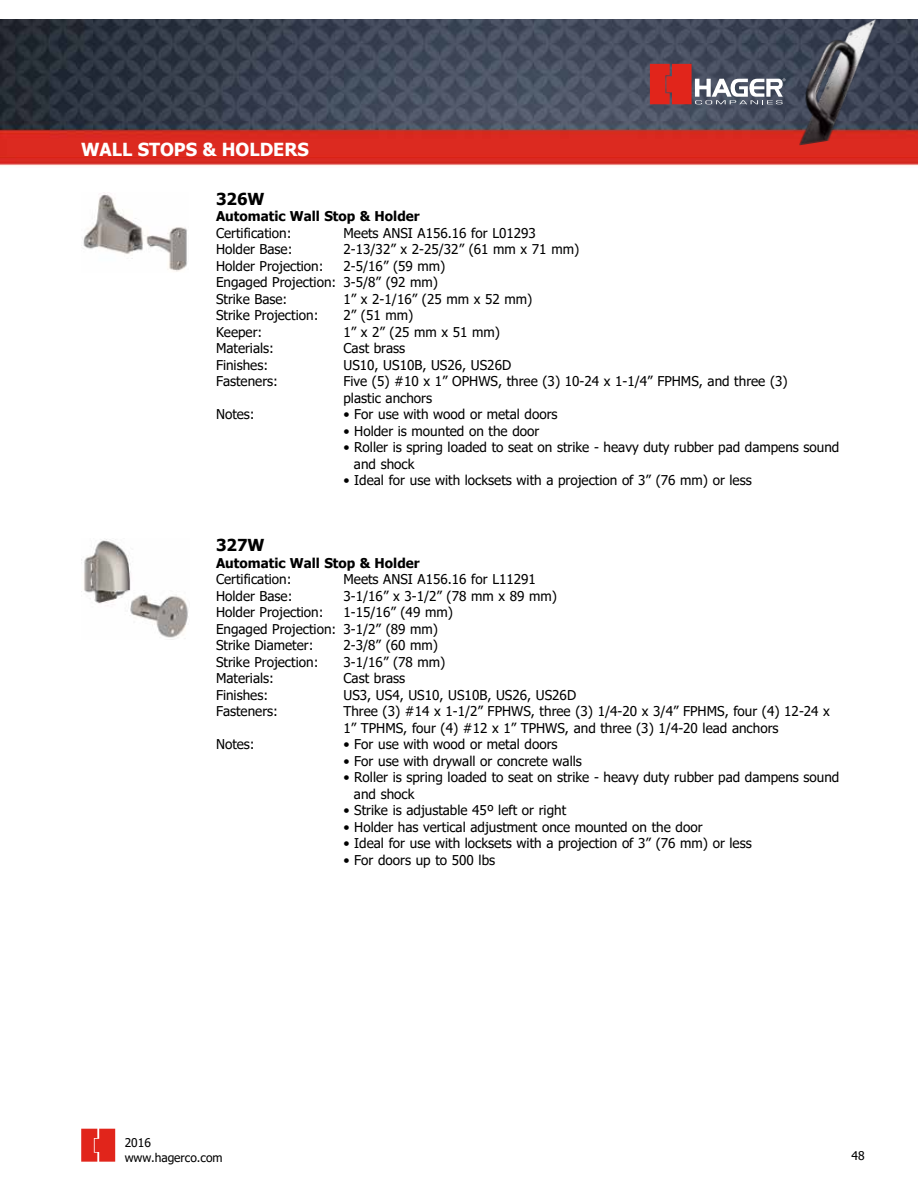
<style>
.page{position:relative;width:918px;height:1188px;background:#fff}
.page>*{position:absolute;margin:0;border:0;box-sizing:border-box;transform-origin:0 0}
.t1{font:700 18px "Tahoma";color:#fff}
.t2{font:700 16.5px "Tahoma";color:#000}
.t3{font:13.5px/16.5px "Tahoma";color:#000}
.t4{font:700 13.5px "Tahoma";color:#000}
.t5{font:12px/14.4px "Tahoma";color:#000}
</style>
<div class="page">
<svg style="left:81px;top:1129px;width:34px;height:33px"></svg>
<img style="left:0;top:19px;width:918px;height:147px">
<svg style="left:650px;top:64px;width:135px;height:40px;background:#956168"></svg>
<img style="left:83px;top:192px;width:104px;height:80px">
<img style="left:81px;top:539px;width:108px;height:101px">
<h1 class="t1" style="left:81px;top:137px;width:229px">WALL STOPS &amp; HOLDERS</h1>
<p class="t2" style="left:216px;top:187px;width:50px">326W</p>
<p class="t4" style="left:216px;top:207px;width:205px">Automatic Wall Stop &amp; Holder</p>
<p class="t3" style="left:216px;top:225px;width:77px">Certification:</p>
<p class="t3" style="left:343px;top:225px;width:194px">Meets ANSI A156.16 for L01293</p>
<p class="t3" style="left:216px;top:242px;width:78px">Holder Base:</p>
<p class="t3" style="left:343px;top:242px;width:237px">2-13/32” x 2-25/32” (61 mm x 71 mm)</p>
<p class="t3" style="left:216px;top:258px;width:109px">Holder Projection:</p>
<p class="t3" style="left:216px;top:258px;width:231px;text-indent:127px">2-5/16” (59 mm)<br>Engaged Projection: 3-5/8” (92 mm)<br>Strike Base:</p>
<p class="t3" style="left:343px;top:291px;width:190px">1” x 2-1/16” (25 mm x 52 mm)</p>
<p class="t3" style="left:216px;top:308px;width:104px">Strike Projection:<br>Keeper:<br>Materials:<br>Finishes:<br>Fasteners:</p>
<p class="t3" style="left:343px;top:308px;width:446px">2” (51 mm)<br>1” x 2” (25 mm x 51 mm)<br>Cast brass<br>US10, US10B, US26, US26D<br>Five (5) #10 x 1” OPHWS, three (3) 10-24 x 1-1/4” FPHMS, and three (3) plastic anchors</p>
<p class="t3" style="left:216px;top:407px;width:40px">Notes:</p>
<p class="t3" style="left:343px;top:407px;width:216px">• For use with wood or metal doors</p>
<p class="t3" style="left:343px;top:423px;width:197px">• Holder is mounted on the door</p>
<p class="t3" style="left:354px;top:440px;width:487px;text-indent:-11px">• Roller is spring loaded to seat on strike - heavy duty rubber pad dampens sound and shock</p>
<p class="t3" style="left:343px;top:473px;width:410px">• Ideal for use with locksets with a projection of 3” (76 mm) or less</p>
<p class="t2" style="left:216px;top:534px;width:50px">327W</p>
<p class="t4" style="left:216px;top:553px;width:205px">Automatic Wall Stop &amp; Holder</p>
<p class="t3" style="left:216px;top:572px;width:77px">Certification:</p>
<p class="t3" style="left:343px;top:572px;width:194px">Meets ANSI A156.16 for L11291</p>
<p class="t3" style="left:216px;top:588px;width:78px">Holder Base:</p>
<p class="t3" style="left:343px;top:588px;width:215px">3-1/16” x 3-1/2” (78 mm x 89 mm)</p>
<p class="t3" style="left:216px;top:605px;width:109px">Holder Projection:</p>
<p class="t3" style="left:216px;top:605px;width:238px;text-indent:127px">1-15/16” (49 mm)<br>Engaged Projection: 3-1/2” (89 mm)<br>Strike Diameter:</p>
<p class="t3" style="left:343px;top:638px;width:96px">2-3/8” (60 mm)</p>
<p class="t3" style="left:216px;top:654px;width:104px">Strike Projection:</p>
<p class="t3" style="left:343px;top:654px;width:103px">3-1/16” (78 mm)</p>
<p class="t3" style="left:216px;top:671px;width:60px">Materials:</p>
<p class="t3" style="left:343px;top:671px;width:63px">Cast brass</p>
<p class="t3" style="left:216px;top:687px;width:54px">Finishes:</p>
<p class="t3" style="left:343px;top:687px;width:234px">US3, US4, US10, US10B, US26, US26D</p>
<p class="t3" style="left:216px;top:704px;width:64px">Fasteners:</p>
<p class="t3" style="left:343px;top:704px;width:488px">Three (3) #14 x 1-1/2” FPHWS, three (3) 1/4-20 x 3/4” FPHMS, four (4) 12-24 x<br>1” TPHMS, four (4) #12 x 1” TPHWS, and three (3) 1/4-20 lead anchors</p>
<p class="t3" style="left:216px;top:737px;width:40px">Notes:</p>
<p class="t3" style="left:343px;top:737px;width:216px">• For use with wood or metal doors</p>
<p class="t3" style="left:343px;top:753px;width:240px">• For use with drywall or concrete walls</p>
<p class="t3" style="left:354px;top:770px;width:487px;text-indent:-11px">• Roller is spring loaded to seat on strike - heavy duty rubber pad dampens sound and shock</p>
<p class="t3" style="left:343px;top:803px;width:224px">• Strike is adjustable 45º left or right</p>
<p class="t3" style="left:343px;top:819px;width:361px">• Holder has vertical adjustment once mounted on the door</p>
<p class="t3" style="left:343px;top:836px;width:410px">• Ideal for use with locksets with a projection of 3” (76 mm) or less</p>
<p class="t3" style="left:343px;top:852px;width:153px">• For doors up to 500 lbs</p>
<p class="t5" style="left:125px;top:1136px;width:99px">2016 www.hagerco.com</p>
<p class="t5" style="left:852px;top:1150px;width:15px">48</p>
</div>
